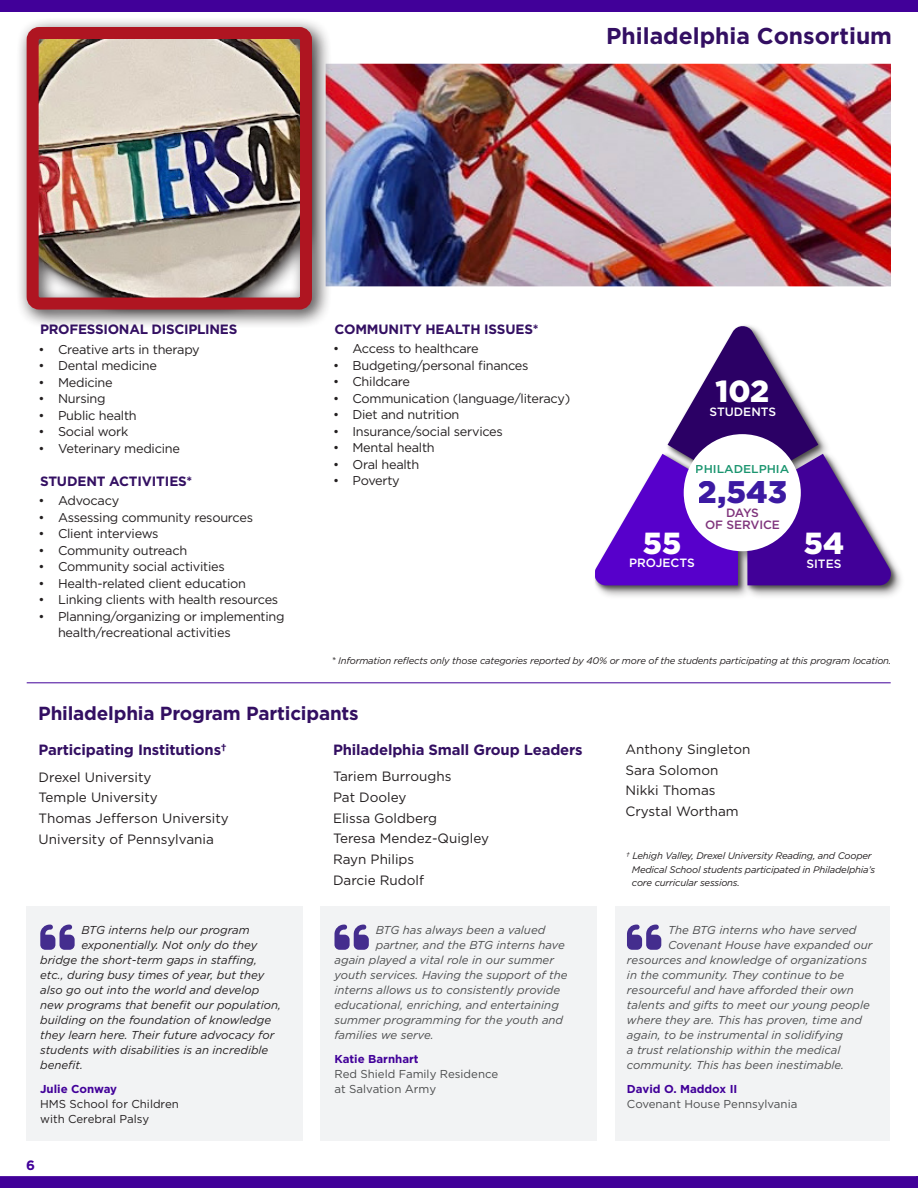
<style>
.page{position:relative;width:918px;height:1188px;background:#fff}
.page>*{position:absolute;margin:0;border:0;box-sizing:border-box;transform-origin:0 0}
.t1{font:900 31.35px "Gotham Pro";color:#260098}
.t2{font:900 30.45px "Gotham Pro";color:#fff}
.t3{font:700 22.95px "Gotham Pro";color:#330f62}
._11_5___13_8_-CONSORTIUM__Hdr_-_GRN__-_no{font:700 18.9px "Gotham Pro";letter-spacing:-.01em;color:#330f62}
.Bk_page_10_12_90___-_0_025_spacing{font:700 14.85px "Gotham Pro";letter-spacing:-.01em;color:#330f62}
.Bk_page_10_12_90___-_0_025_spacing-2{font:13.5px "Gotham Pro";color:#231f20}
.WHITE_hdrs-each_infographic{font:700 13.5px "Gotham Pro";letter-spacing:-.01em;color:#330f62}
.WHITE_hdrs-each_infographic-2{font:700 13.5px "Gotham";letter-spacing:-.02em;color:#330f62}
.t4{font:700 13.5px "Gotham Pro";color:#410099}
.t5{font:12.75px/16.5px "Gotham Pro";letter-spacing:-.02em;color:#231f20}
.t6{font:500 12px "Gotham Pro";color:#fff}
.t7{font:500 12px/12px "Gotham Pro";letter-spacing:-.01em;color:#711d6d;text-align:center}
.Quotes{font:italic 11.55px "Gotham Pro";color:#4b4c4d}
.Quotes-2{font:italic 11.55px "Gotham Pro";color:#231f20}
.Quotes-3{font:11.55px/15px "Gotham Pro";color:#4b4c4d}
.Quotes-4{font:700 11.55px "Gotham Pro";color:#410099}
.Quotes-5{font:11.55px/15px "Gotham Pro";color:#231f20}
.t8{font:500 11.4px "Gotham Pro";letter-spacing:-.005em;color:#00895f;scale:1.06 1}
.hanging_Bullet{font:italic 9.6px/13.5px "Gotham Pro";letter-spacing:-.02em;color:#231f20}
.asterick_hanging_Bullet{font:italic 9.6px "Gotham Pro";letter-spacing:-.02em;color:#231f20}
.s1{font-size:9.75px}
</style>
<div class="page">
<div style="left:27px;top:906px;width:276px;height:234px;background:#f2f3f4"></div>
<div style="left:321px;top:906px;width:276px;height:234px;background:#f2f3f4"></div>
<div style="left:0;top:0;width:918px;height:12px;background:#410099"></div>
<div style="left:0;top:1176px;width:918px;height:12px;background:#410099"></div>
<div style="left:615px;top:906px;width:275px;height:234px;background:#f2f3f4"></div>
<hr style="left:27px;top:682px;width:864px;height:1px;background:#410099">
<svg style="left:627px;top:925px;width:34px;height:25px"></svg>
<svg style="left:334px;top:925px;width:35px;height:25px"></svg>
<svg style="left:40px;top:925px;width:35px;height:25px"></svg>
<img style="left:332px;top:64px;width:559px;height:222px">
<div style="left:16px;top:17px;width:316px;height:313px;background:#231f20;opacity:.95"></div>
<img style="left:40px;top:40px;width:259px;height:257px">
<div style="left:27px;top:27px;width:285px;height:283px;border:12px solid #af1521;border-radius:7px"></div>
<div style="left:592px;top:323px;width:315px;height:279px;background:#231f20;opacity:.5"></div>
<img style="left:595px;top:585px;width:151px;height:9px">
<img style="left:743px;top:450px;width:156px;height:143px">
<svg style="left:595px;top:324px;width:299px;height:261px"></svg>
<div style="left:684px;top:434px;width:117px;height:117px;background:#fff;border-radius:50%"></div>
<p class="t3" style="left:606px;top:23px;width:287px">Philadelphia Consortium</p>
<p class="WHITE_hdrs-each_infographic-2" style="left:40px;top:320px;width:199px">PROFESSIONAL DISCIPLINES</p>
<p class="t5" style="left:39px;top:341px;width:163px">• Creative arts in therapy</p>
<p class="t5" style="left:39px;top:357px;width:120px">• Dental medicine</p>
<p class="t5" style="left:39px;top:374px;width:76px">• Medicine</p>
<p class="t5" style="left:39px;top:390px;width:69px">• Nursing</p>
<p class="t5" style="left:39px;top:407px;width:100px">• Public health</p>
<p class="t5" style="left:39px;top:423px;width:91px">• Social work</p>
<p class="t5" style="left:39px;top:440px;width:143px">• Veterinary medicine</p>
<p class="WHITE_hdrs-each_infographic" style="left:40px;top:473px;width:154px">STUDENT ACTIVITIES*</p>
<p class="t5" style="left:39px;top:492px;width:82px">• Advocacy</p>
<p class="t5" style="left:39px;top:509px;width:216px">• Assessing community resources</p>
<p class="t5" style="left:39px;top:525px;width:121px">• Client interviews</p>
<p class="t5" style="left:39px;top:542px;width:150px">• Community outreach</p>
<p class="t5" style="left:39px;top:558px;width:188px">• Community social activities</p>
<p class="t5" style="left:39px;top:575px;width:209px">• Health-related client education</p>
<p class="t5" style="left:39px;top:591px;width:241px">• Linking clients with health resources</p>
<p class="t5" style="left:58px;top:608px;width:228px;text-indent:-20px">• Planning/organizing or implementing health/recreational activities</p>
<p class="WHITE_hdrs-each_infographic" style="left:334px;top:321px;width:206px">COMMUNITY HEALTH ISSUES*</p>
<p class="t5" style="left:333px;top:341px;width:147px">• Access to healthcare</p>
<p class="t5" style="left:333px;top:357px;width:197px">• Budgeting/personal finances</p>
<p class="t5" style="left:333px;top:374px;width:78px">• Childcare</p>
<p class="t5" style="left:333px;top:390px;width:239px">• Communication (language/literacy)</p>
<p class="t5" style="left:333px;top:407px;width:128px">• Diet and nutrition</p>
<p class="t5" style="left:333px;top:423px;width:171px">• Insurance/social services</p>
<p class="t5" style="left:333px;top:440px;width:103px">• Mental health</p>
<p class="t5" style="left:333px;top:456px;width:88px">• Oral health</p>
<p class="t5" style="left:333px;top:473px;width:68px">• Poverty</p>
<p class="t2" style="left:715px;top:374px;width:55px">102</p>
<p class="t6" style="left:709px;top:405px;width:68px">STUDENTS</p>
<p class="t2" style="left:643px;top:526px;width:40px">55</p>
<p class="t8" style="left:696px;top:463px;width:90px">PHILADELPHIA</p>
<h1 class="t1" style="left:698px;top:474px;width:91px">2,543</h1>
<p class="t7" style="left:705px;top:506px;width:76px">DAYS<br>OF SERVICE</p>
<p class="t2" style="left:804px;top:526px;width:42px">54</p>
<p class="t6" style="left:629px;top:556px;width:67px">PROJECTS</p>
<p class="t6" style="left:806px;top:557px;width:37px">SITES</p>
<p class="asterick_hanging_Bullet" style="left:332px;top:655px;width:561px"><span class="s1">*</span> Information reflects only those categories reported by 40% or more of the students participating at this program location.</p>
<p class="_11_5___13_8_-CONSORTIUM__Hdr_-_GRN__-_no" style="left:38px;top:702px;width:322px">Philadelphia Program Participants</p>
<p class="Bk_page_10_12_90___-_0_025_spacing" style="left:39px;top:741px;width:189px">Participating Institutions<sup>†</sup></p>
<p class="Bk_page_10_12_90___-_0_025_spacing-2" style="left:39px;top:769px;width:114px">Drexel University</p>
<p class="Bk_page_10_12_90___-_0_025_spacing-2" style="left:39px;top:790px;width:121px">Temple University</p>
<p class="Bk_page_10_12_90___-_0_025_spacing-2" style="left:39px;top:811px;width:192px">Thomas Jefferson University</p>
<p class="Bk_page_10_12_90___-_0_025_spacing-2" style="left:39px;top:832px;width:177px">University of Pennsylvania</p>
<p class="Quotes-2" style="left:81px;top:924px;width:170px">BTG interns help our program</p>
<p class="Quotes-2" style="left:81px;top:939px;width:177px">exponentially. Not only do they</p>
<p class="Quotes-2" style="left:40px;top:954px;width:218px">bridge the short-term gaps in staffing,</p>
<p class="Quotes-2" style="left:40px;top:969px;width:226px">etc., during busy times of year, but they</p>
<p class="Quotes-2" style="left:40px;top:984px;width:221px">also go out into the world and develop</p>
<p class="Quotes-2" style="left:40px;top:999px;width:242px">new programs that benefit our population,</p>
<p class="Quotes-2" style="left:40px;top:1014px;width:233px">building on the foundation of knowledge</p>
<p class="Quotes-2" style="left:40px;top:1029px;width:236px">they learn here. Their future advocacy for</p>
<p class="Quotes-2" style="left:40px;top:1044px;width:230px">students with disabilities is an incredible</p>
<p class="Quotes-2" style="left:40px;top:1059px;width:44px">benefit.</p>
<p class="Quotes-4" style="left:40px;top:1083px;width:79px">Julie Conway</p>
<p class="Quotes-5" style="left:40px;top:1097px;width:140px">HMS School for Children with Cerebral Palsy</p>
<p class="t4" style="left:26px;top:1158px;width:10px">6</p>
<p class="Bk_page_10_12_90___-_0_025_spacing" style="left:333px;top:741px;width:251px">Philadelphia Small Group Leaders</p>
<p class="Bk_page_10_12_90___-_0_025_spacing-2" style="left:333px;top:769px;width:120px">Tariem Burroughs</p>
<p class="Bk_page_10_12_90___-_0_025_spacing-2" style="left:333px;top:790px;width:75px">Pat Dooley</p>
<p class="Bk_page_10_12_90___-_0_025_spacing-2" style="left:333px;top:810px;width:106px">Elissa Goldberg</p>
<p class="Bk_page_10_12_90___-_0_025_spacing-2" style="left:333px;top:831px;width:158px">Teresa Mendez-Quigley</p>
<p class="Bk_page_10_12_90___-_0_025_spacing-2" style="left:333px;top:852px;width:83px">Rayn Philips</p>
<p class="Bk_page_10_12_90___-_0_025_spacing-2" style="left:333px;top:873px;width:93px">Darcie Rudolf</p>
<p class="Quotes" style="left:376px;top:924px;width:171px">BTG has always been a valued</p>
<p class="Quotes" style="left:376px;top:939px;width:191px">partner, and the BTG interns have</p>
<p class="Quotes" style="left:334px;top:954px;width:221px">again played a vital role in our summer</p>
<p class="Quotes" style="left:334px;top:969px;width:235px">youth services. Having the support of the</p>
<p class="Quotes" style="left:334px;top:984px;width:227px">interns allows us to consistently provide</p>
<p class="Quotes" style="left:334px;top:999px;width:226px">educational, enriching, and entertaining</p>
<p class="Quotes" style="left:334px;top:1014px;width:230px">summer programming for the youth and</p>
<p class="Quotes" style="left:334px;top:1029px;width:101px">families we serve.</p>
<p class="Quotes-4" style="left:334px;top:1053px;width:86px">Katie Barnhart</p>
<p class="Quotes-3" style="left:334px;top:1067px;width:165px">Red Shield Family Residence at Salvation Army</p>
<p class="Bk_page_10_12_90___-_0_025_spacing-2" style="left:626px;top:742px;width:126px">Anthony Singleton</p>
<p class="Bk_page_10_12_90___-_0_025_spacing-2" style="left:626px;top:762px;width:94px">Sara Solomon</p>
<p class="Bk_page_10_12_90___-_0_025_spacing-2" style="left:626px;top:783px;width:92px">Nikki Thomas</p>
<p class="Bk_page_10_12_90___-_0_025_spacing-2" style="left:626px;top:804px;width:115px">Crystal Wortham</p>
<p class="hanging_Bullet" style="left:632px;top:849px;width:245px;text-indent:-6px">† Lehigh Valley, Drexel University Reading, and Cooper<br>Medical School students participated in Philadelphia’s core curricular sessions.</p>
<p class="Quotes" style="left:668px;top:923px;width:190px">The BTG interns who have served</p>
<p class="Quotes" style="left:668px;top:938px;width:206px">Covenant House have expanded our</p>
<p class="Quotes" style="left:627px;top:953px;width:242px">resources and knowledge of organizations</p>
<p class="Quotes" style="left:627px;top:968px;width:219px">in the community. They continue to be</p>
<p class="Quotes" style="left:627px;top:983px;width:228px">resourceful and have afforded their own</p>
<p class="Quotes" style="left:627px;top:998px;width:244px">talents and gifts to meet our young people</p>
<p class="Quotes" style="left:627px;top:1013px;width:237px">where they are. This has proven, time and</p>
<p class="Quotes" style="left:627px;top:1028px;width:218px">again, to be instrumental in solidifying</p>
<p class="Quotes" style="left:627px;top:1043px;width:215px">a trust relationship within the medical</p>
<p class="Quotes" style="left:627px;top:1058px;width:219px">community. This has been inestimable.</p>
<p class="Quotes-4" style="left:627px;top:1082px;width:112px">David O. Maddox II</p>
<p class="Quotes-3" style="left:627px;top:1096px;width:172px">Covenant House Pennsylvania</p>
</div>
